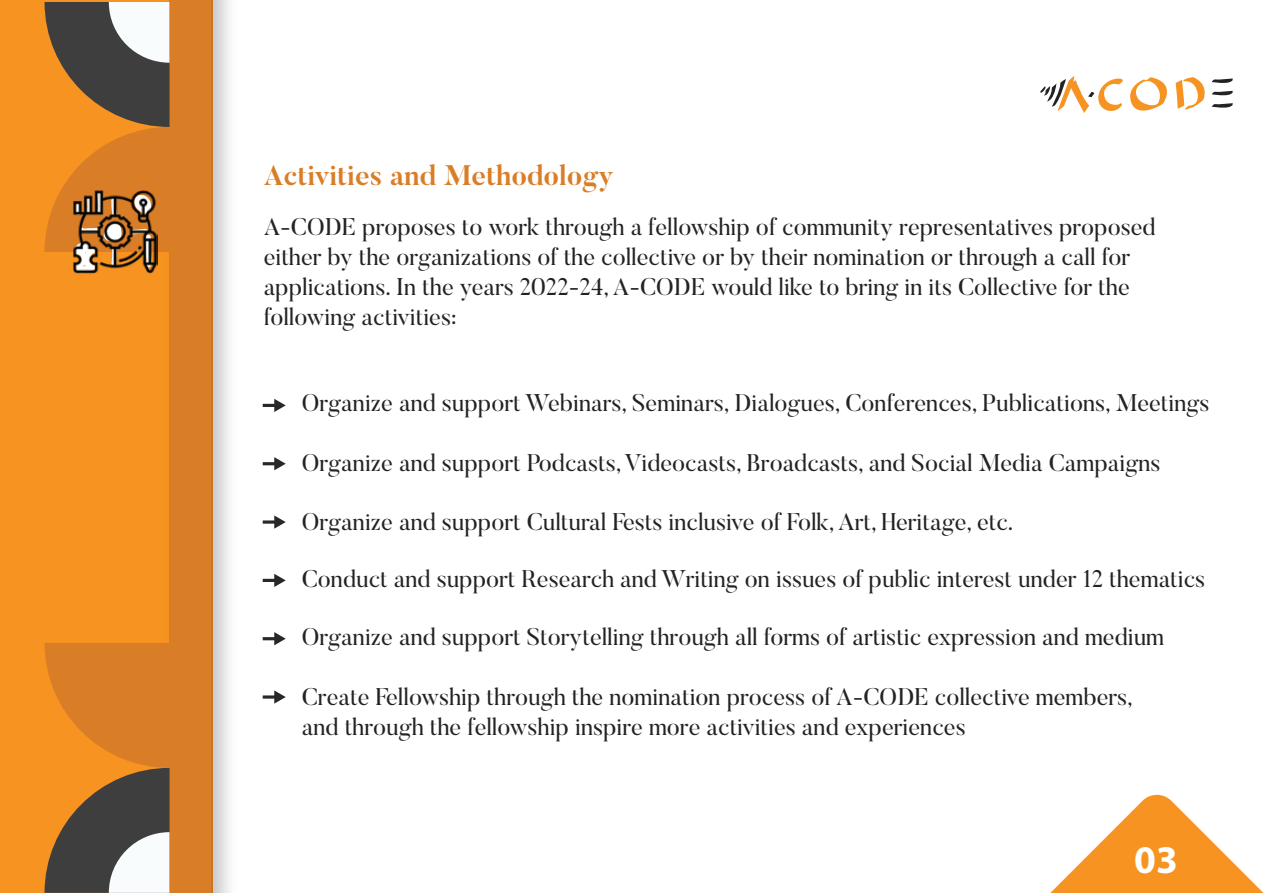
<style>
.page{position:relative;width:1263px;height:893px;background:#fff}
.page>*{position:absolute;margin:0;border:0;box-sizing:border-box;transform-origin:0 0}
.t1{font:700 39.3px "Myriad Pro";color:#fff}
.t2{font:700 28.05px "Butler";color:#da7d27}
.t3{font:24px/30px "Butler";color:#232323}
</style>
<div class="page">
<svg style="left:263px;top:399px;width:23px;height:13px"></svg>
<svg style="left:263px;top:457px;width:23px;height:13px"></svg>
<svg style="left:263px;top:515px;width:23px;height:14px"></svg>
<svg style="left:263px;top:574px;width:23px;height:13px"></svg>
<svg style="left:263px;top:632px;width:23px;height:13px"></svg>
<svg style="left:263px;top:690px;width:23px;height:14px"></svg>
<div style="left:0;top:0;width:212px;height:893px;background:#f79320"></div>
<img style="left:169px;top:0;width:61px;height:893px">
<div style="left:170px;top:0;width:41px;height:893px;background:#da7d27"></div>
<svg style="left:1050px;top:794px;width:213px;height:99px"></svg>
<svg style="left:45px;top:643px;width:125px;height:250px"></svg>
<svg style="left:1040px;top:76px;width:193px;height:37px"></svg>
<svg style="left:45px;top:2px;width:125px;height:272px"></svg>
<img style="left:73px;top:190px;width:84px;height:84px">
<p class="t2" style="left:264px;top:157px;width:351px">Activities and Methodology</p>
<p class="t3" style="left:264px;top:211px;width:893px">A-CODE proposes to work through a fellowship of community representatives proposed either by the organizations of the collective or by their nomination or through a call for applications. In the years 2022-24, A-CODE would like to bring in its Collective for the following activities:</p>
<p class="t3" style="left:302px;top:388px;width:909px">Organize and support Webinars, Seminars, Dialogues, Conferences, Publications, Meetings</p>
<p class="t3" style="left:302px;top:447px;width:860px">Organize and support Podcasts, Videocasts, Broadcasts, and Social Media Campaigns</p>
<p class="t3" style="left:302px;top:506px;width:713px">Organize and support Cultural Fests inclusive of Folk, Art, Heritage, etc.</p>
<p class="t3" style="left:302px;top:564px;width:905px">Conduct and support Research and Writing on issues of public interest under 12 thematics</p>
<p class="t3" style="left:302px;top:621px;width:864px">Organize and support Storytelling through all forms of artistic expression and medium</p>
<p class="t3" style="left:302px;top:681px;width:832px">Create Fellowship through the nomination process of A-CODE collective members, and through the fellowship inspire more activities and experiences</p>
<h1 class="t1" style="left:1134px;top:834px;width:45px">03</h1>
</div>
